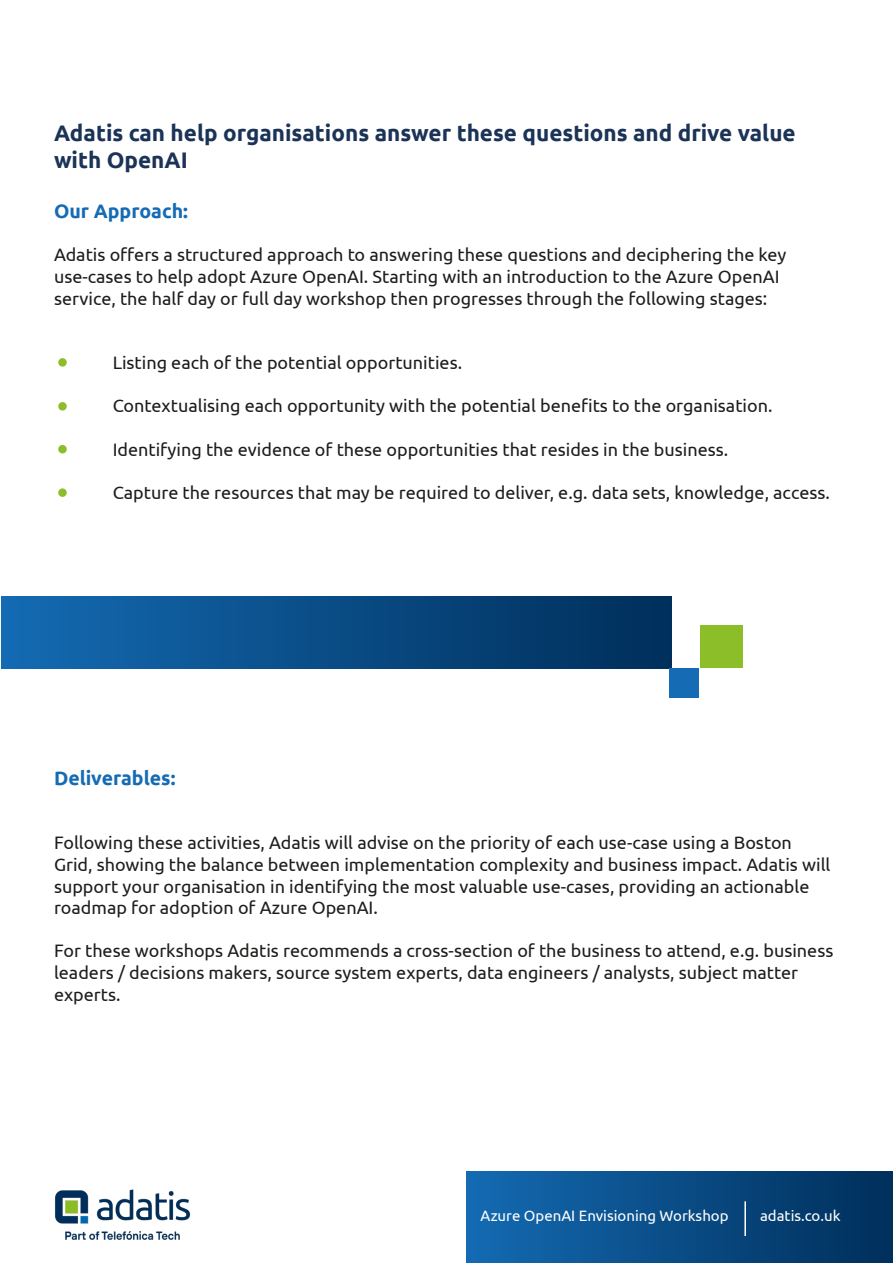
<style>
.page{position:relative;width:893px;height:1263px;background:#fff}
.page>*{position:absolute;margin:0;border:0;box-sizing:border-box;transform-origin:0 0}
.t1{font:700 22.5px/27px "Ubuntu";color:#1b3357}
.t2{font:700 19.5px "Ubuntu";color:#156bb4}
.t3{font:18px/21.6px "Ubuntu";color:#1d1d1b}
.t4{font:15px "Ubuntu";color:#fff}
</style>
<div class="page">
<img style="left:55px;top:1189px;width:135px;height:51px">
<div style="left:1px;top:596px;width:670px;height:72px;background:linear-gradient(to right,#146ab2,#002e5a)"></div>
<svg style="left:670px;top:626px;width:72px;height:72px"></svg>
<div style="left:58px;top:358px;width:9px;height:9px;background:#8cbe29;border-radius:50%"></div>
<div style="left:58px;top:402px;width:9px;height:9px;background:#8cbe29;border-radius:50%"></div>
<div style="left:58px;top:445px;width:9px;height:8px;background:#8cbe29;border-radius:50%"></div>
<div style="left:58px;top:488px;width:9px;height:9px;background:#8cbe29;border-radius:50%"></div>
<div style="left:466px;top:1171px;width:427px;height:92px;background:linear-gradient(to right,#146ab2,#002e5a)"></div>
<hr style="left:744px;top:1201px;width:2px;height:35px;background:#fff">
<p class="t1" style="left:54px;top:119px;width:743px">Adatis can help organisations answer these questions and drive value with OpenAI</p>
<p class="t2" style="left:54px;top:199px;width:136px">Our Approach:</p>
<p class="t3" style="left:54px;top:244px;width:734px">Adatis offers a structured approach to answering these questions and deciphering the key use-cases to help adopt Azure OpenAI. Starting with an introduction to the Azure OpenAI</p>
<p class="t3" style="left:54px;top:287px;width:715px">service, the half day or full day workshop then progresses through the following stages:</p>
<p class="t3" style="left:113px;top:351px;width:351px">Listing each of the potential opportunities.</p>
<p class="t3" style="left:113px;top:395px;width:661px">Contextualising each opportunity with the potential benefits to the organisation.</p>
<p class="t3" style="left:113px;top:438px;width:617px">Identifying the evidence of these opportunities that resides in the business.</p>
<p class="t3" style="left:113px;top:481px;width:719px">Capture the resources that may be required to deliver, e.g. data sets, knowledge, access.</p>
<p class="t2" style="left:54px;top:766px;width:123px">Deliverables:</p>
<p class="t3" style="left:54px;top:832px;width:778px">Following these activities, Adatis will advise on the priority of each use-case using a Boston Grid, showing the balance between implementation complexity and business impact. Adatis will support your organisation in identifying the most valuable use-cases, providing an actionable roadmap for adoption of Azure OpenAI.</p>
<p class="t3" style="left:54px;top:940px;width:781px">For these workshops Adatis recommends a cross-section of the business to attend, e.g. business leaders / decisions makers, source system experts, data engineers / analysts, subject matter experts.</p>
<p class="t4" style="left:481px;top:1206px;width:249px">Azure OpenAI Envisioning Workshop</p>
<p class="t4" style="left:760px;top:1206px;width:82px">adatis.co.uk</p>
</div>
